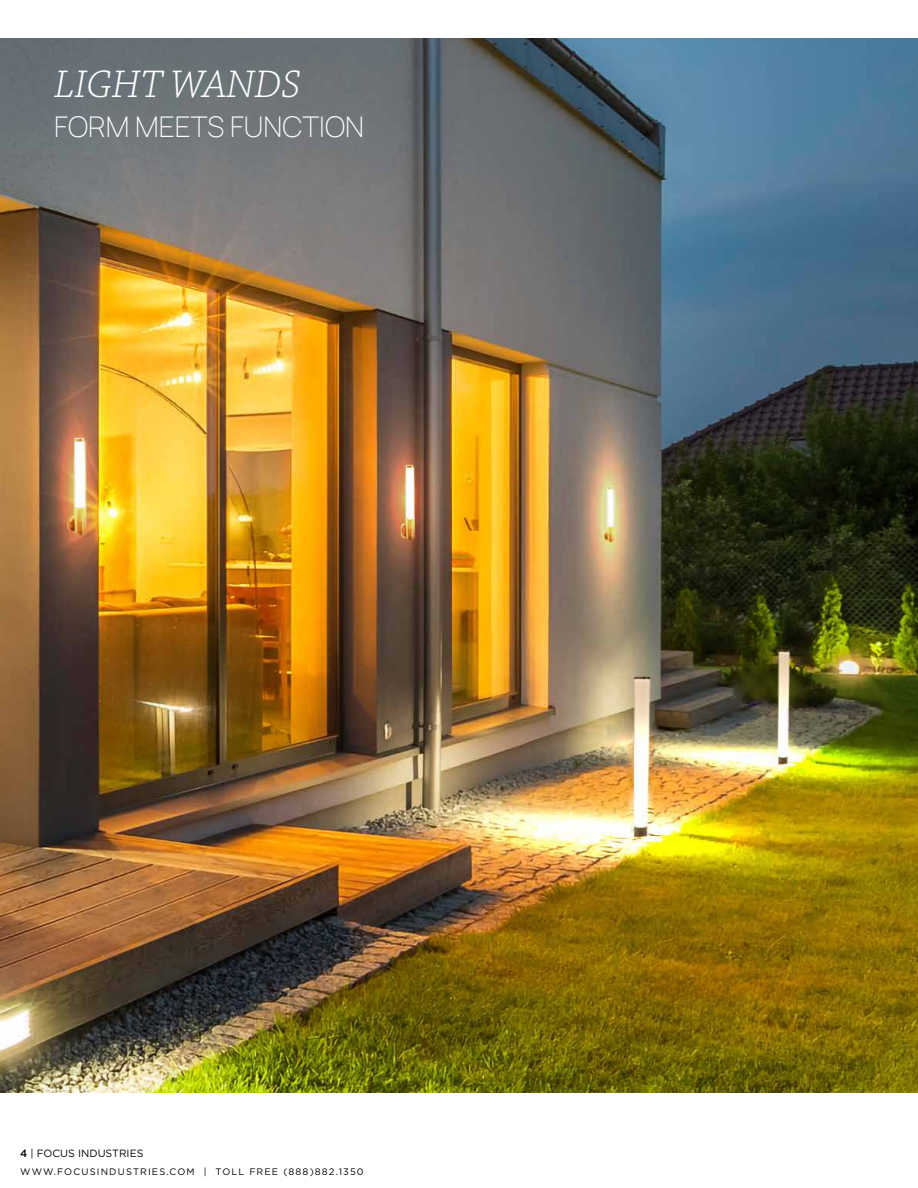
<style>
.page{position:relative;width:918px;height:1188px;background:#fff}
.page>*{position:absolute;margin:0;border:0;box-sizing:border-box;transform-origin:0 0}
.t1{font:italic 300 40.5px "Chaparral Pro";color:#fff}
.t2{font:200 28.5px "Manrope";color:#fff}
.t3{font:10.5px "Gotham";color:#000}
.t4{font:9.45px "Gotham";letter-spacing:.12em;color:#000}
.s1{font-weight:500}
</style>
<div class="page">
<img style="left:0;top:39px;width:918px;height:1054px">
<h1 class="t1" style="left:54px;top:63px;width:248px">LIGHT WANDS</h1>
<h2 class="t2" style="left:54px;top:111px;width:311px">FORM MEETS FUNCTION</h2>
<p class="t3" style="left:20px;top:1147px;width:125px"><span class="s1">4</span> | FOCUS INDUSTRIES</p>
<p class="t4" style="left:20px;top:1166px;width:345px">WWW.FOCUSINDUSTRIES.COM | TOLL FREE (888)882.1350</p>
</div>
